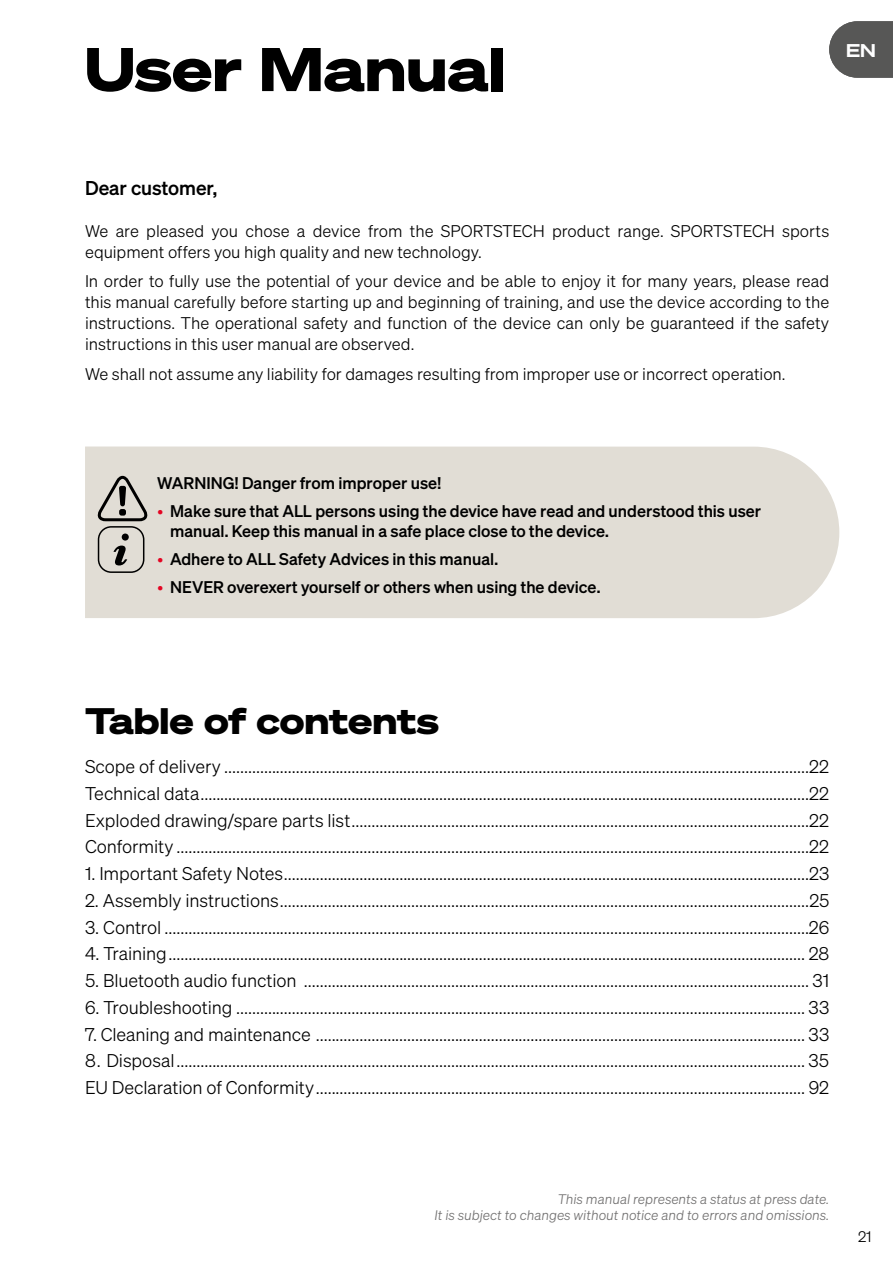
<style>
.page{position:relative;width:893px;height:1263px;background:#fff}
.page>*{position:absolute;margin:0;border:0;box-sizing:border-box;transform-origin:0 0}
.t1{font:700 60px "Sohne Breit";color:#000}
.t2{font:700 36px "Sohne Breit";color:#000}
.t3{font:19.5px "Sohne Kraftig";color:#000}
.t4{font:18px/26.7px "Sohne Leicht";letter-spacing:-.005em;color:#000;text-align:justify}
.t5{font:18px "Sohne Breit Dreiviertelfett";color:#fff}
.t6{font:16.5px/21px "Sohne Leicht";color:#000}
.t7{font:16.5px/19.8px "Sohne Kraftig";color:#000}
.t8{font:15px "Sohne Leicht";color:#000}
.t9{font:13.5px/16.2px "Sohne Leicht Kursiv";color:#706f6f;text-align:right}
.s1{font-size:19.5px}
.s2{font-family:"Sohne Leicht";color:#e40523}
</style>
<div class="page">
<svg style="left:829px;top:21px;width:64px;height:57px;background:#676766"></svg>
<div style="left:85px;top:446px;width:754px;height:172px;background:#e1ddd5"></div>
<svg style="left:113px;top:533px;width:16px;height:32px"></svg>
<div style="left:98px;top:526px;width:46px;height:47px;border:2px solid #000;border-radius:13px"></div>
<svg style="left:96px;top:474px;width:54px;height:49px;background:#afaca6"></svg>
<h1 class="t1" style="left:85px;top:31px;width:422px">User Manual</h1>
<p class="t5" style="left:846px;top:39px;width:36px">EN<span class="s1">DE</span></p>
<p class="t3" style="left:85px;top:176px;width:134px">Dear customer,</p>
<p class="t6" style="left:85px;top:220px;width:746px">We are pleased you chose a device from the SPORTSTECH product range. SPORTSTECH sports equipment offers you high quality and new technology.</p>
<p class="t6" style="left:85px;top:271px;width:746px;text-align:justify">In order to fully use the potential of your device and be able to enjoy it for many years, please read this manual carefully before starting up and beginning of training, and use the device according to the instructions. The operational safety and function of the device can only be guaranteed if the safety instructions in this user manual are observed.</p>
<p class="t6" style="left:85px;top:363px;width:702px">We shall not assume any liability for damages resulting from improper use or incorrect operation.</p>
<p class="t7" style="left:157px;top:472px;width:285px">WARNING! Danger from improper use!</p>
<p class="t7" style="left:170px;top:501px;width:593px;text-indent:-13px"><span class="s2">•</span> Make sure that ALL persons using the device have read and understood this user manual. Keep this manual in a safe place close to the device.</p>
<p class="t7" style="left:157px;top:549px;width:342px"><span class="s2">•</span> Adhere to ALL Safety Advices in this manual.</p>
<p class="t7" style="left:157px;top:577px;width:445px"><span class="s2">•</span> NEVER overexert yourself or others when using the device.</p>
<h2 class="t2" style="left:85px;top:697px;width:355px">Table of contents</h2>
<p class="t4" style="left:85px;top:753px;width:746px">Scope of delivery ...................................................................................................................................................22<br>Technical data.........................................................................................................................................................22<br>Exploded drawing/spare parts list...................................................................................................................22<br>Conformity ...............................................................................................................................................................22</p>
<p class="t4" style="left:85px;top:860px;width:746px">1. Important Safety Notes....................................................................................................................................23</p>
<p class="t4" style="left:85px;top:887px;width:746px">2. Assembly instructions.....................................................................................................................................25</p>
<p class="t4" style="left:85px;top:913px;width:746px">3. Control ..................................................................................................................................................................26</p>
<p class="t4" style="left:85px;top:940px;width:746px">4. Training................................................................................................................................................................ 28</p>
<p class="t4" style="left:85px;top:967px;width:746px">5. Bluetooth audio function ............................................................................................................................... 31</p>
<p class="t4" style="left:85px;top:994px;width:746px">6. Troubleshooting ............................................................................................................................................... 33</p>
<p class="t4" style="left:85px;top:1020px;width:746px">7. Cleaning and maintenance ........................................................................................................................... 33</p>
<p class="t4" style="left:85px;top:1047px;width:746px">8. Disposal.............................................................................................................................................................. 35<br>EU Declaration of Conformity........................................................................................................................... 92</p>
<p class="t9" style="left:434px;top:1191px;width:396px">This manual represents a status at press date.<br>It is subject to changes without notice and to errors and omissions.</p>
<p class="t8" style="left:858px;top:1228px;width:15px">21</p>
</div>
